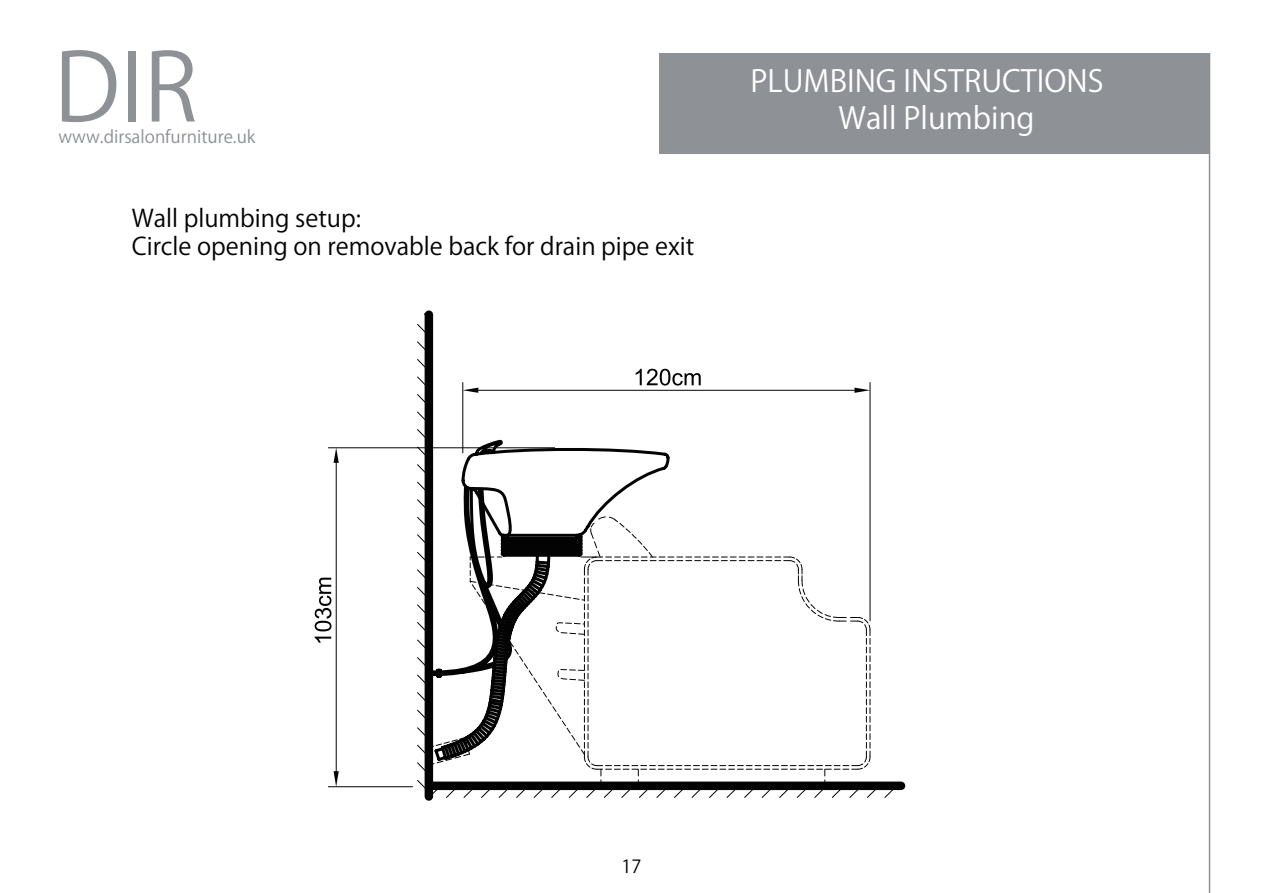
<style>
.page{position:relative;width:1263px;height:893px;background:#fff}
.page>*{position:absolute;margin:0;border:0;box-sizing:border-box;transform-origin:0 0}
.t1{font:93px "Koz Go Pr 6 N";color:#8e9196}
.t2{font:30px/37.5px "Koz Go Pr 6 N";color:#fff}
.t3{font:24px/28.8px "Koz Go Pr 6 N";color:#030303}
.t4{font:18px "Koz Go Pr 6 N";color:#030303}
.t5{font:17.25px "Koz Go Pr 6 N";color:#8e9196}
</style>
<div class="page">
<div style="left:660px;top:53px;width:550px;height:101px;background:#8e9196"></div>
<hr style="left:1209px;top:53px;width:1px;height:840px;background:#8e9196">
<hr style="left:328px;top:786px;width:85px;height:1px;background:#030303">
<hr style="left:328px;top:447px;width:227px;height:1px;background:#030303">
<hr style="left:336px;top:463px;width:1px;height:309px;background:#030303">
<svg style="left:334px;top:771px;width:5px;height:16px"></svg>
<svg style="left:334px;top:448px;width:5px;height:15px"></svg>
<svg style="left:315px;top:637px;width:16px;height:6px"></svg>
<svg style="left:315px;top:578px;width:16px;height:53px"></svg>
<svg style="left:416px;top:313px;width:481px;height:485px"></svg>
<h1 class="t1" style="left:54px;top:35px;width:145px">DIR</h1>
<p class="t5" style="left:58px;top:127px;width:198px">www.dirsalonfurniture.uk</p>
<p class="t3" style="left:132px;top:204px;width:564px">Wall plumbing setup:<br>Circle opening on removable back for drain pipe exit</p>
<p class="t2" style="left:838px;top:62px;width:266px;text-indent:-88px">PLUMBING INSTRUCTIONS<br>Wall Plumbing</p>
<p class="t4" style="left:621px;top:856px;width:21px">17</p>
</div>
